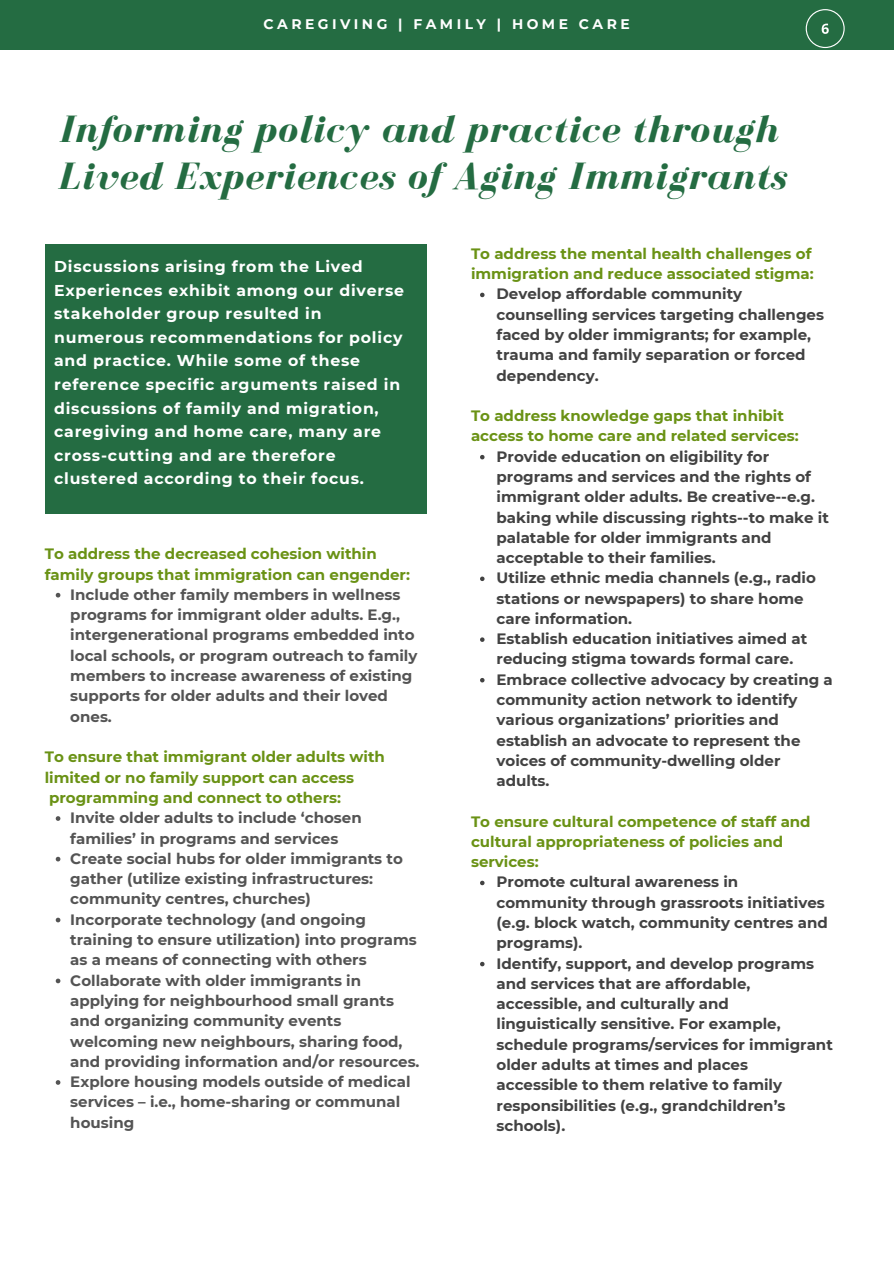
<style>
.page{position:relative;width:894px;height:1264px;background:#fff}
.page>*{position:absolute;margin:0;border:0;box-sizing:border-box;transform-origin:0 0}
.t1{font:italic 700 39.3px/47.2px "Bodoni FLF";letter-spacing:.02em;color:#246c42}
.t2{font:700 15.75px/23.5px "Montserrat";letter-spacing:.05em;color:#fff}
.t3{font:700 15px/20.2px "Montserrat";color:#424242}
.t4{font:700 15px/20.2px "Montserrat";color:#545454}
.t5{font:700 15px/20.2px "Montserrat";color:#6a9215}
.t6{font:700 13.95px "Montserrat";letter-spacing:.25em;color:#fff}
</style>
<div class="page">
<div style="left:0;top:0;width:893px;height:49px;background:#246c42"></div>
<div style="left:45px;top:245px;width:381px;height:268px;background:#246c42"></div>
<svg style="left:480px;top:293px;width:4px;height:4px"></svg>
<svg style="left:480px;top:455px;width:4px;height:4px"></svg>
<svg style="left:480px;top:576px;width:4px;height:5px"></svg>
<svg style="left:480px;top:637px;width:4px;height:5px"></svg>
<svg style="left:480px;top:678px;width:4px;height:4px"></svg>
<svg style="left:480px;top:880px;width:4px;height:5px"></svg>
<svg style="left:480px;top:961px;width:4px;height:5px"></svg>
<svg style="left:56px;top:593px;width:4px;height:4px"></svg>
<svg style="left:56px;top:816px;width:4px;height:4px"></svg>
<svg style="left:56px;top:856px;width:4px;height:5px"></svg>
<svg style="left:56px;top:917px;width:4px;height:5px"></svg>
<svg style="left:56px;top:978px;width:4px;height:5px"></svg>
<svg style="left:56px;top:1080px;width:4px;height:4px"></svg>
<svg style="left:805px;top:9px;width:39px;height:39px"></svg>
<p class="t6" style="left:263px;top:14px;width:367px">CAREGIVING | FAMILY | HOME CARE</p>
<h1 class="t1" style="left:59px;top:106px;width:729px">Informing policy and practice through<br>Lived Experiences of Aging Immigrants</h1>
<p class="t2" style="left:54px;top:254px;width:351px">Discussions arising from the Lived Experiences exhibit among our diverse stakeholder group resulted in numerous recommendations for policy and practice. While some of these reference specific arguments raised in discussions of family and migration, caregiving and home care, many are cross-cutting and are therefore clustered according to their focus.</p>
<p class="t5" style="left:45px;top:543px;width:366px">To address the decreased cohesion within family groups that immigration can engender:</p>
<p class="t4" style="left:70px;top:583px;width:348px">Include other family members in wellness programs for immigrant older adults. E.g., intergenerational programs embedded into local schools, or program outreach to family members to increase awareness of existing supports for older adults and their loved ones.</p>
<p class="t5" style="left:45px;top:746px;width:341px">To ensure that immigrant older adults with limited or no family support can access programming and connect to others:</p>
<p class="t4" style="left:70px;top:807px;width:350px">Invite older adults to include ‘chosen families’ in programs and services<br>Create social hubs for older immigrants to gather (utilize existing infrastructures: community centres, churches)<br>Incorporate technology (and ongoing training to ensure utilization) into programs as a means of connecting with others Collaborate with older immigrants in applying for neighbourhood small grants and organizing community events welcoming new neighbours, sharing food, and providing information and/or resources.<br>Explore housing models outside of medical services – i.e., home-sharing or communal housing</p>
<p class="t5" style="left:471px;top:243px;width:344px">To address the mental health challenges of immigration and reduce associated stigma:</p>
<p class="t3" style="left:496px;top:283px;width:329px">Develop affordable community counselling services targeting challenges faced by older immigrants; for example, trauma and family separation or forced dependency.</p>
<p class="t5" style="left:471px;top:405px;width:329px">To address knowledge gaps that inhibit access to home care and related services:</p>
<p class="t3" style="left:496px;top:445px;width:338px">Provide education on eligibility for programs and services and the rights of immigrant older adults. Be creative--e.g. baking while discussing rights--to make it palatable for older immigrants and acceptable to their families.<br>Utilize ethnic media channels (e.g., radio stations or newspapers) to share home care information.<br>Establish education initiatives aimed at reducing stigma towards formal care.<br>Embrace collective advocacy by creating a community action network to identify various organizations’ priorities and establish an advocate to represent the voices of community-dwelling older adults.</p>
<p class="t5" style="left:471px;top:810px;width:341px">To ensure cultural competence of staff and cultural appropriateness of policies and services:</p>
<p class="t3" style="left:496px;top:871px;width:338px">Promote cultural awareness in community through grassroots initiatives (e.g. block watch, community centres and programs).<br>Identify, support, and develop programs and services that are affordable, accessible, and culturally and<br>linguistically sensitive. For example, schedule programs/services for immigrant older adults at times and places accessible to them relative to family responsibilities (e.g., grandchildren’s schools).</p>
</div>
